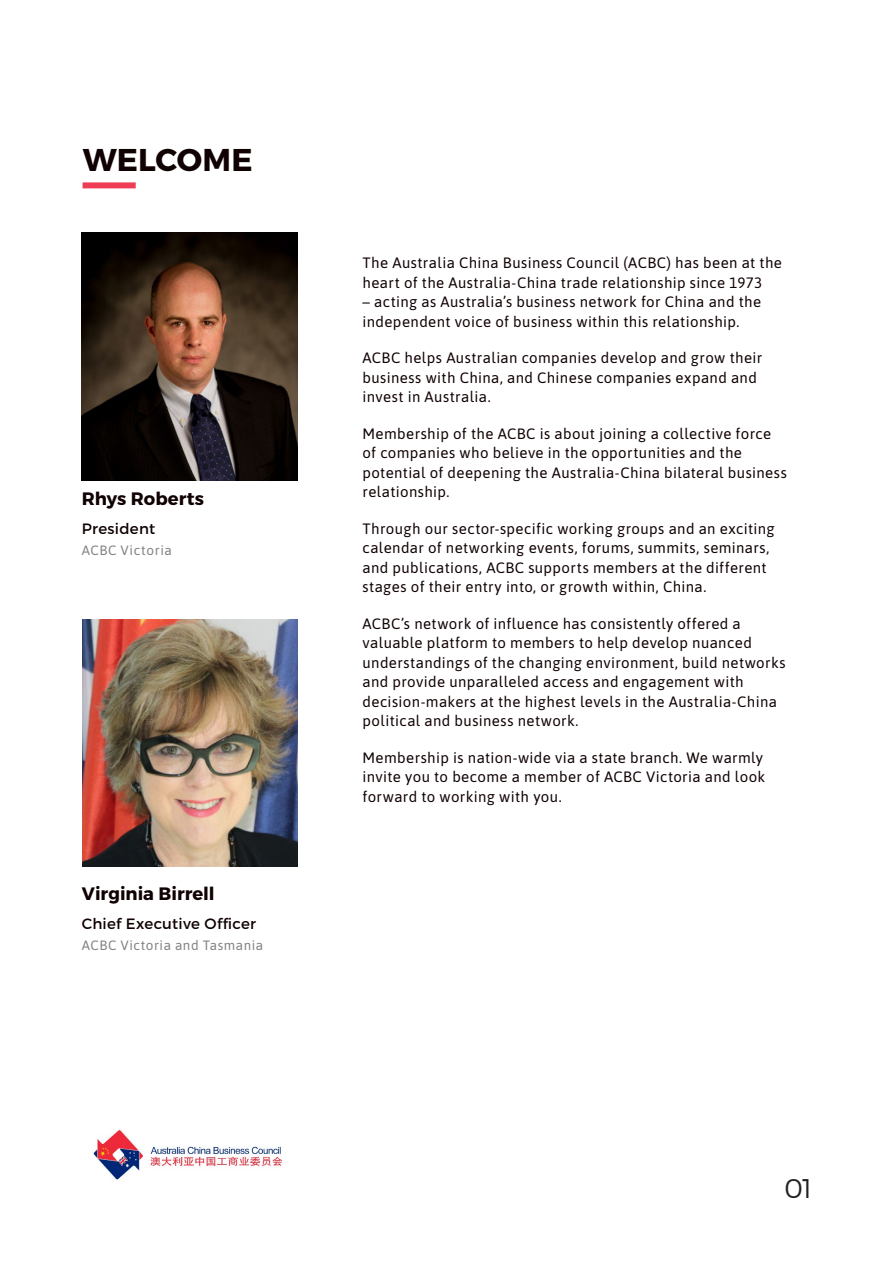
<style>
.page{position:relative;width:893px;height:1263px;background:#fff}
.page>*{position:absolute;margin:0;border:0;box-sizing:border-box;transform-origin:0 0}
.t1{font:700 31.5px "Montserrat";letter-spacing:.005em;color:#100102}
.t2{font:300 27px "Montserrat";color:#231f20}
.t3{font:700 18px "Montserrat";color:#100102}
.BODY_Paragraph{font:15px/19.5px "Asap";letter-spacing:.025em;color:#100102}
.t4{font:15px "Montserrat";letter-spacing:.015em;color:#100102}
.t5{font:13.5px "Asap";letter-spacing:.04em;color:#808285}
</style>
<div class="page">
<img style="left:94px;top:1129px;width:189px;height:51px">
<div style="left:83px;top:182px;width:53px;height:6px;background:#ee3d54"></div>
<img style="left:83px;top:619px;width:215px;height:248px">
<img style="left:82px;top:233px;width:216px;height:247px">
<p class="t1" style="left:83px;top:140px;width:171px">WELCOME</p>
<p class="t3" style="left:82px;top:488px;width:124px">Rhys Roberts</p>
<p class="t4" style="left:82px;top:519px;width:75px">President</p>
<p class="t5" style="left:82px;top:541px;width:92px">ACBC Victoria</p>
<p class="t3" style="left:82px;top:882px;width:134px">Virginia Birrell</p>
<p class="t4" style="left:82px;top:914px;width:176px">Chief Executive Officer</p>
<p class="t5" style="left:82px;top:935px;width:183px">ACBC Victoria and Tasmania</p>
<p class="BODY_Paragraph" style="left:362px;top:252px;width:421px">The Australia China Business Council (ACBC) has been at the heart of the Australia-China trade relationship since 1973</p>
<p class="BODY_Paragraph" style="left:362px;top:291px;width:400px">– acting as Australia’s business network for China and the independent voice of business within this relationship.</p>
<p class="BODY_Paragraph" style="left:362px;top:347px;width:401px">ACBC helps Australian companies develop and grow their business with China, and Chinese companies expand and invest in Australia.</p>
<p class="BODY_Paragraph" style="left:362px;top:423px;width:426px">Membership of the ACBC is about joining a collective force of companies who believe in the opportunities and the potential of deepening the Australia-China bilateral business relationship.</p>
<p class="BODY_Paragraph" style="left:362px;top:518px;width:414px">Through our sector-specific working groups and an exciting calendar of networking events, forums, summits, seminars, and publications, ACBC supports members at the different stages of their entry into, or growth within, China.</p>
<p class="BODY_Paragraph" style="left:362px;top:613px;width:425px">ACBC’s network of influence has consistently offered a valuable platform to members to help develop nuanced understandings of the changing environment, build networks and provide unparalleled access and engagement with decision-makers at the highest levels in the Australia-China political and business network.</p>
<p class="BODY_Paragraph" style="left:362px;top:747px;width:404px">Membership is nation-wide via a state branch. We warmly invite you to become a member of ACBC Victoria and look forward to working with you.</p>
<p class="t2" style="left:784px;top:1172px;width:29px">01</p>
</div>
